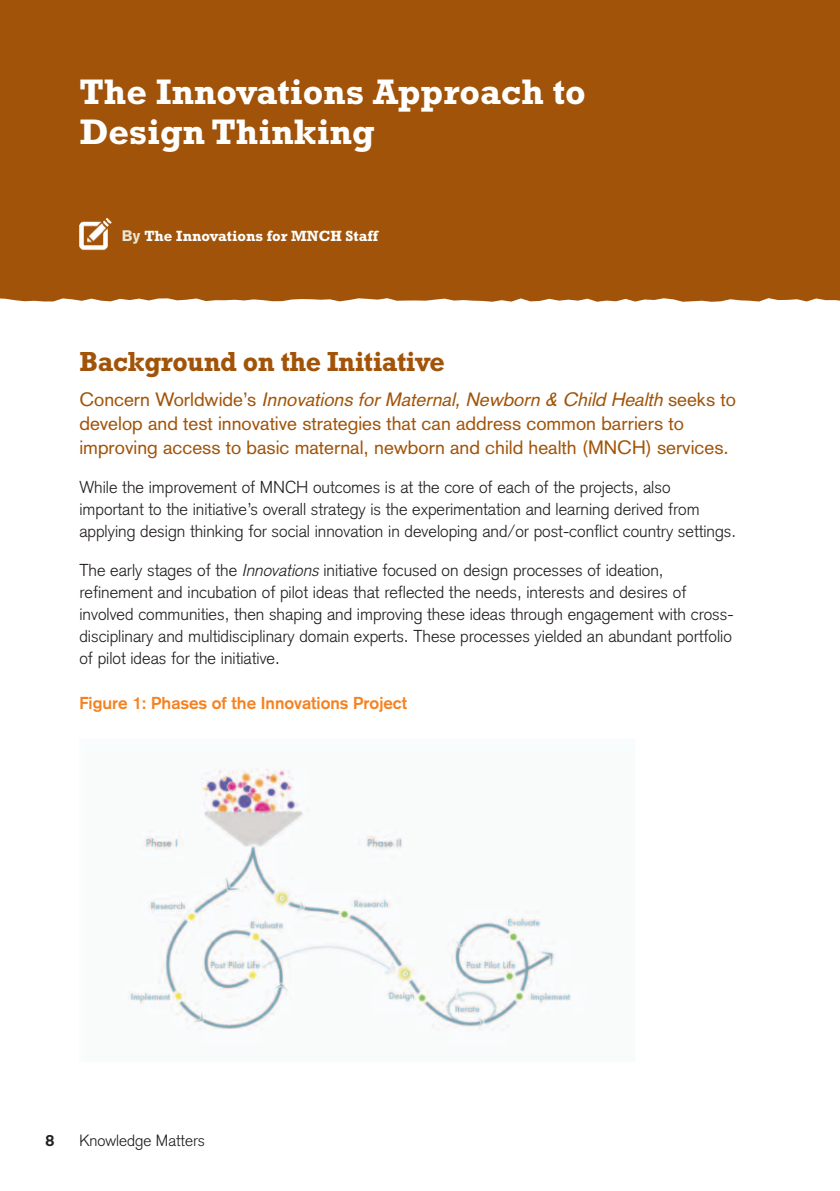
<style>
.page{position:relative;width:840px;height:1191px;background:#fff}
.page>*{position:absolute;margin:0;border:0;box-sizing:border-box;transform-origin:0 0}
.t1{font:700 36px/40px "Rockwell";color:#fff}
.t2{font:700 28px "Rockwell";letter-spacing:-.015em;color:#a15409;scale:.96 1}
.t3{font:19px/24px "Akzidenz Grotesk";color:#a15409}
.t4{font:300 17px/22px "Akzidenz Grotesk";color:#231f20}
.t5{font:700 17px "Akzidenz Grotesk";color:#f58220}
.t6{font:300 16px "Akzidenz Grotesk";color:#231f20}
.t7{font:700 16px "Akzidenz Grotesk";color:#231f20}
.t8{font:700 15px "Rockwell";color:#fff}
.s1{font-family:"Akzidenz Grotesk";font-weight:900;color:#e8e6d6}
.s2{font-style:italic}
</style>
<div class="page">
<div style="left:0;top:0;width:839px;height:302px;background:#a15409"></div>
<img style="left:79px;top:217px;width:35px;height:35px">
<img style="left:126px;top:768px;width:445px;height:263px">
<h1 class="t1" style="left:79px;top:75px;width:507px">The Innovations Approach to<br>Design Thinking</h1>
<p class="t8" style="left:122px;top:231px;width:257px"><span class="s1">By</span> The Innovations for MNCH Staff</p>
<h2 class="t2" style="left:79px;top:351px;width:382px">Background on the Initiative</h2>
<p class="t3" style="left:79px;top:389px;width:657px">C o n c e r n Wo r l d w i d e ’s <span class="s2">Innovations for Maternal, Newborn &amp; Child Health</span> s e e k s t o develop and test innovative strategies that can address common barriers to improving access to basic maternal, newborn and child health (MNCH) services.</p>
<p class="t4" style="left:79px;top:478px;width:658px">While the improvement of MNCH outcomes is at the core of each of the projects, also important to the initiative’s overall strategy is the experimentation and learning derived from applying design thinking for social innovation in developing and/or post-conflict country settings.</p>
<p class="t4" style="left:79px;top:561px;width:655px">The early stages of the <span class="s2">Innovations</span>initiative focused on design processes of ideation, refinement and incubation of pilot ideas that reflected the needs, interests and desires of involved communities, then shaping and improving these ideas through engagement with cross&shy;disciplinary and multidisciplinary domain experts. These processes yielded an abundant portfolio of pilot ideas for the initiative.</p>
<p class="t5" style="left:79px;top:696px;width:329px">Figure 1: Phases of the Innovations Project</p>
<p class="t7" style="left:45px;top:1134px;width:10px">8</p>
<p class="t6" style="left:79px;top:1134px;width:127px">Knowledge Matters</p>
</div>
